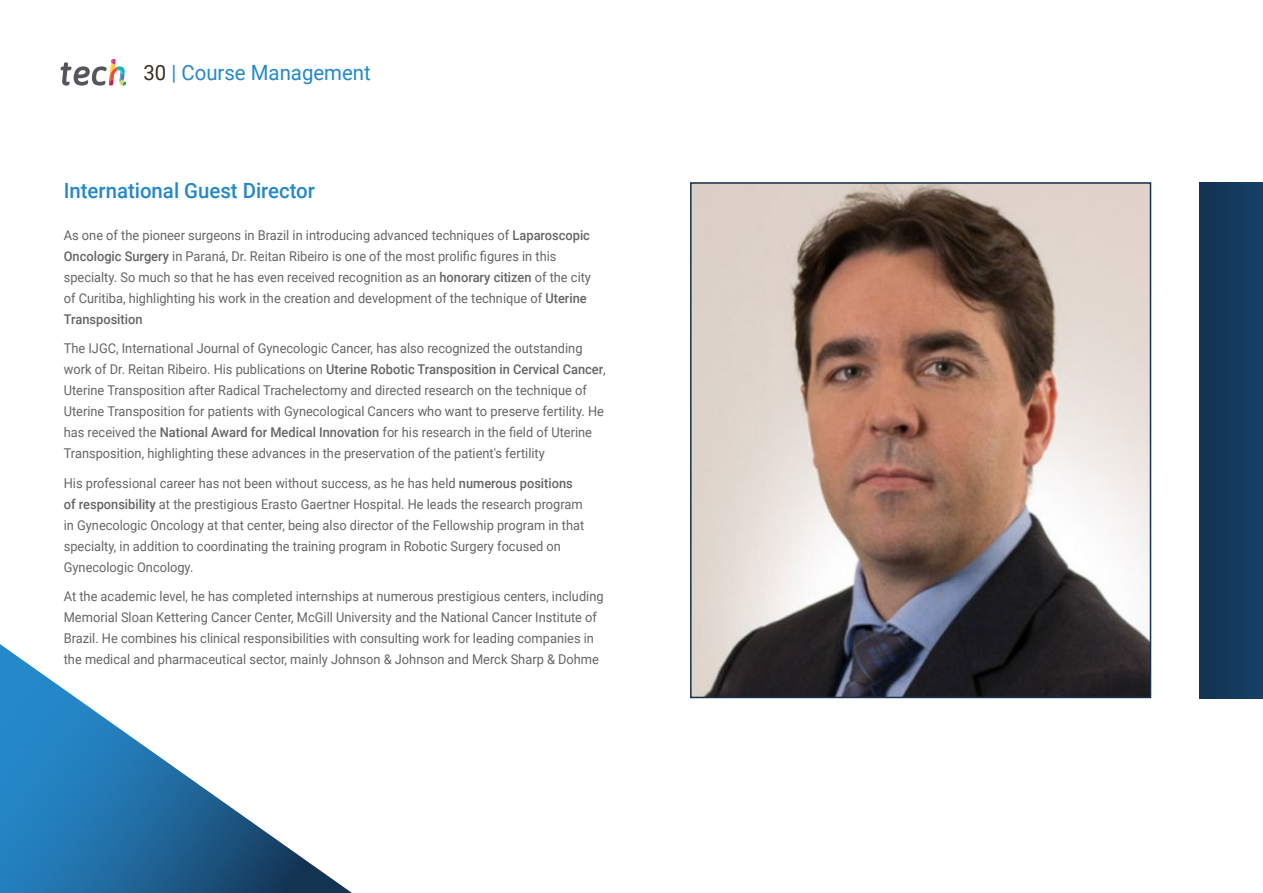
<style>
.page{position:relative;width:1263px;height:893px;background:#fff}
.page>*{position:absolute;margin:0;border:0;box-sizing:border-box;transform-origin:0 0}
.t1{font:500 21px "Roboto";color:#2488c9}
.t2{font:21px "Roboto";color:#2488c9}
.t3{font:13.5px/21px "Roboto";color:#656565;scale:.95 1}
.s1{color:#312e20}
.s2{font-weight:500}
</style>
<div class="page">
<svg style="left:0;top:644px;width:352px;height:249px"></svg>
<svg style="left:61px;top:59px;width:65px;height:27px"></svg>
<img style="left:693px;top:185px;width:455px;height:510px">
<div style="left:690px;top:182px;width:461px;height:516px;border:2px solid #17304f"></div>
<div style="left:1199px;top:182px;width:64px;height:516px;background:#14395b"></div>
<h1 class="t2" style="left:144px;top:57px;width:229px"><span class="s1">30</span> | Course Management</h1>
<h1 class="t1" style="left:64px;top:176px;width:253px">International Guest Director</h1>
<p class="t3" style="left:64px;top:224px;width:556px">As one of the pioneer surgeons in Brazil in introducing advanced techniques of <span class="s2">Laparoscopic Oncologic Surgery</span> in Paraná, Dr. Reitan Ribeiro is one of the most prolific figures in this specialty. So much so that he has even received recognition as an <span class="s2">honorary citizen</span> of the city of Curitiba, highlighting his work in the creation and development of the technique of <span class="s2">Uterine Transposition</span></p>
<p class="t3" style="left:64px;top:337px;width:572px">The IJGC, International Journal of Gynecologic Cancer, has also recognized the outstanding work of Dr. Reitan Ribeiro. His publications on <span class="s2">Uterine Robotic Transposition in Cervical Cancer</span>, Uterine Transposition after Radical Trachelectomy and directed research on the technique of Uterine Transposition for patients with Gynecological Cancers who want to preserve fertility. He has received the <span class="s2">National Award for Medical Innovation</span> for his research in the field of Uterine Transposition, highlighting these advances in the preservation of the patient's fertility</p>
<p class="t3" style="left:64px;top:472px;width:549px">His professional career has not been without success, as he has held <span class="s2">numerous positions of responsibility</span> at the prestigious Erasto Gaertner Hospital. He leads the research program in Gynecologic Oncology at that center, being also director of the Fellowship program in that specialty, in addition to coordinating the training program in Robotic Surgery focused on Gynecologic Oncology.</p>
<p class="t3" style="left:64px;top:585px;width:570px">At the academic level, he has completed internships at numerous prestigious centers, including Memorial Sloan Kettering Cancer Center, McGill University and the National Cancer Institute of Brazil. He combines his clinical responsibilities with consulting work for leading companies in the medical and pharmaceutical sector, mainly Johnson &amp; Johnson and Merck Sharp &amp; Dohme</p>
</div>
